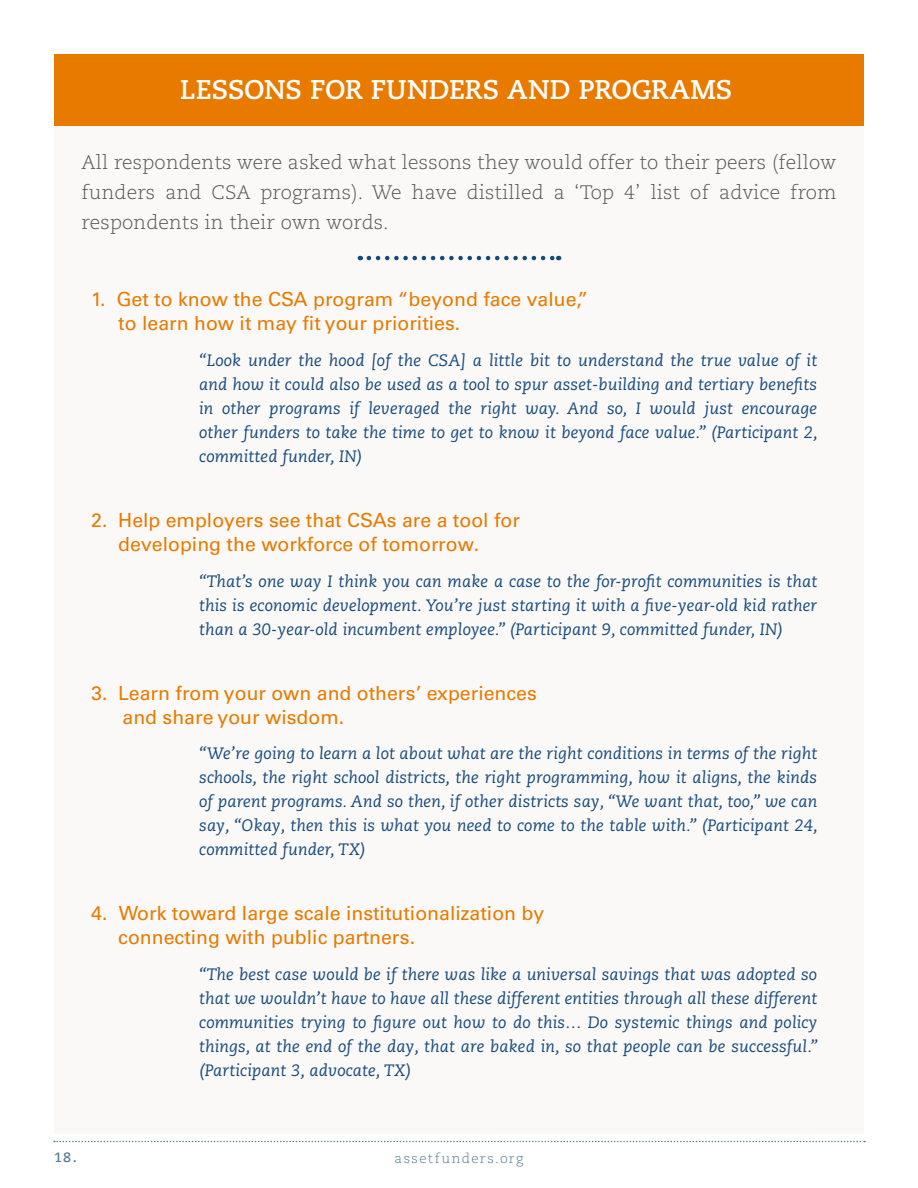
<style>
.page{position:relative;width:918px;height:1188px;background:#fff}
.page>*{position:absolute;margin:0;border:0;box-sizing:border-box;transform-origin:0 0}
.t1{font:700 27px "Caecilia LT Pro 75";letter-spacing:-.005em;color:#fff}
.lessons_for_funders{font:19.5px/24px "Univers LT Pro 55 Roman";color:#e87a00}
.t2{font:300 19.5px/30px "Caecilia LT Pro 45";letter-spacing:.01em;color:#57585a;text-align:justify}
.participant_quotes_i{font:italic 16.5px/24px "Caecilia LT Pro 56";letter-spacing:.01em;color:#174a7c;text-align:justify}
.t3{font:300 13.5px "Caecilia LT Pro 45";letter-spacing:.105em;color:#577e95}
.t4{font:700 13.5px "Caecilia LT Pro 75";color:#577e95}
</style>
<div class="page">
<svg style="left:54px;top:1141px;width:811px;height:1px"></svg>
<div style="left:54px;top:54px;width:810px;height:1080px;background:#faf9f7"></div>
<div style="left:54px;top:54px;width:810px;height:71px;background:#e87a00"></div>
<svg style="left:369px;top:256px;width:190px;height:4px"></svg>
<p class="t1" style="left:180px;top:72px;width:554px">LESSONS FOR FUNDERS AND PROGRAMS</p>
<p class="t2" style="left:82px;top:147px;width:756px">All respondents were asked what lessons they would offer to their peers (fellow funders and CSA programs). We have distilled a ‘Top 4’ list of advice from respondents in their own words.</p>
<p class="lessons_for_funders" style="left:118px;top:287px;width:472px;text-indent:-27px">1. Get to know the CSA program “beyond face value,” to learn how it may fit your priorities.</p>
<p class="participant_quotes_i" style="left:199px;top:348px;width:620px">“Look under the hood [of the CSA] a little bit to understand the true value of it and how it could also be used as a tool to spur asset-building and tertiary benefits in other programs if leveraged the right way. And so, I would just encourage other funders to take the time to get to know it beyond face value.” (Participant 2, committed funder, IN)</p>
<p class="lessons_for_funders" style="left:118px;top:508px;width:403px;text-indent:-27px">2. Help employers see that CSAs are a tool for developing the workforce of tomorrow.</p>
<p class="participant_quotes_i" style="left:199px;top:569px;width:620px">“That’s one way I think you can make a case to the for-profit communities is that this is economic development. You’re just starting it with a five-year-old kid rather than a 30-year-old incumbent employee.” (Participant 9, committed funder, IN)</p>
<p class="lessons_for_funders" style="left:123px;top:681px;width:416px;text-indent:-31px">3. Learn from your own and others’ experiences and share your wisdom.</p>
<p class="participant_quotes_i" style="left:199px;top:742px;width:620px">“We’re going to learn a lot about what are the right conditions in terms of the right schools, the right school districts, the right programming, how it aligns, the kinds of parent programs. And so then, if other districts say, “We want that, too,” we can say, “Okay, then this is what you need to come to the table with.” (Participant 24, committed funder, TX)</p>
<p class="lessons_for_funders" style="left:118px;top:902px;width:428px;text-indent:-27px">4. Work toward large scale institutionalization by connecting with public partners.</p>
<p class="participant_quotes_i" style="left:199px;top:963px;width:620px">“The best case would be if there was like a universal savings that was adopted so that we wouldn’t have to have all these different entities through all these different communities trying to figure out how to do this… Do systemic things and policy things, at the end of the day, that are baked in, so that people can be successful.” (Participant 3, advocate, TX)</p>
<p class="t4" style="left:54px;top:1148px;width:24px">18.</p>
<p class="t3" style="left:395px;top:1149px;width:130px">assetfunders.org</p>
</div>
